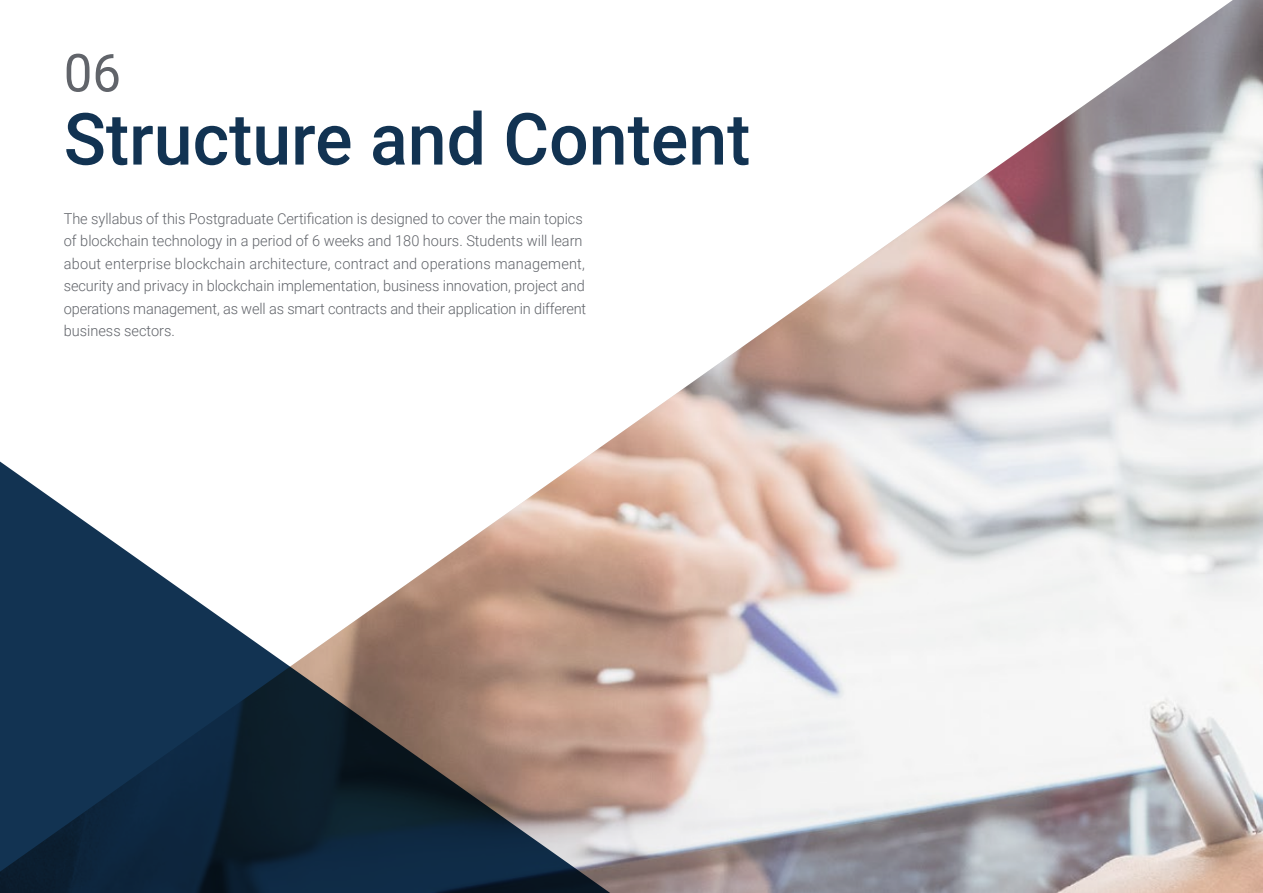
<style>
.page{position:relative;width:1263px;height:893px;background:#fff}
.page>*{position:absolute;margin:0;border:0;box-sizing:border-box;transform-origin:0 0}
.t1{font:500 72px "Roboto";color:#123352}
.t2{font:52.5px "Roboto";color:#61646a}
.t3{font:300 15px/22.5px "Roboto";letter-spacing:-.005em;color:#61646a}
</style>
<div class="page">
<img style="left:602px;top:0;width:661px;height:893px">
<svg style="left:0;top:446px;width:640px;height:447px"></svg>
<h2 class="t2" style="left:64px;top:36px;width:59px">06</h2>
<h1 class="t1" style="left:64px;top:89px;width:688px">Structure and Content</h1>
<p class="t3" style="left:64px;top:207px;width:524px">The syllabus of this Postgraduate Certification is designed to cover the main topics of blockchain technology in a period of 6 weeks and 180 hours. Students will learn about enterprise blockchain architecture, contract and operations management, security and privacy in blockchain implementation, business innovation, project and operations management, as well as smart contracts and their application in different business sectors.</p>
</div>
